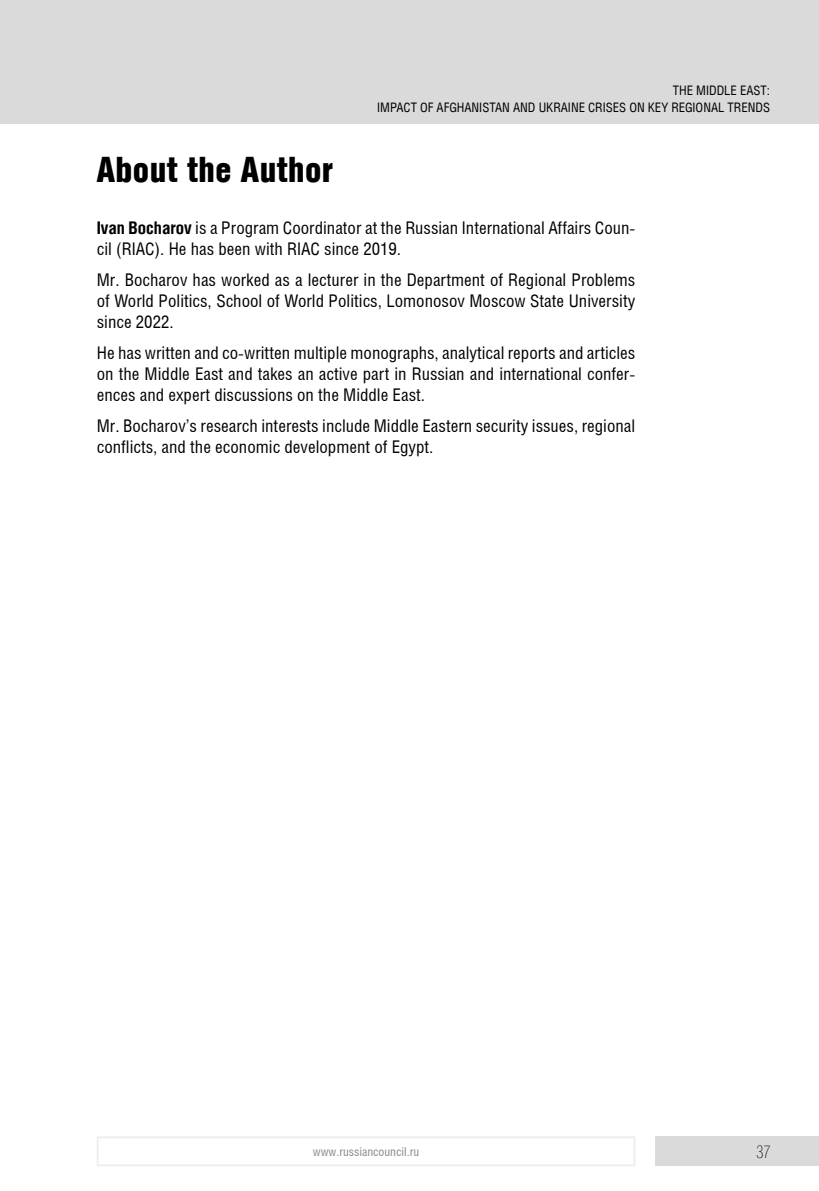
<style>
.page{position:relative;width:819px;height:1191px;background:#fff}
.page>*{position:absolute;margin:0;border:0;box-sizing:border-box;transform-origin:0 0}
.Название_материала{font:900 35px "Helios Cond";color:#000}
.Основной_текст{font:17.5px/21px "Helios Cond";color:#000}
.t1{font:17.5px "Helios Cond Thin C";color:#000}
.Kolontitul_X_X{font:13.12px/17.5px "Helios Cond";color:#000;text-align:right}
.t2{font:12.25px "Helios Cond";color:#878787}
.s1{font-weight:700}
</style>
<div class="page">
<div style="left:0;top:0;width:819px;height:124px;background:#dadada"></div>
<div style="left:655px;top:1136px;width:164px;height:30px;background:#dadada"></div>
<div style="left:97px;top:1136px;width:538px;height:30px;border:2px solid #ededed"></div>
<p class="Kolontitul_X_X" style="left:377px;top:81px;width:394px">THE MIDDLE EAST:<br>IMPACT OF AFGHANISTAN AND UKRAINE CRISES ON KEY REGIONAL TRENDS</p>
<p class="Название_материала" style="left:97px;top:151px;width:238px">About the Author</p>
<p class="Основной_текст" style="left:97px;top:217px;width:540px"><span class="s1">Ivan Bocharov</span> is a Program Coordinator at the Russian International Affairs Coun&shy;cil (RIAC). He has been with RIAC since 2019.</p>
<p class="Основной_текст" style="left:97px;top:269px;width:540px;text-align:justify">Mr. Bocharov has worked as a lecturer in the Department of Regional Problems of World Politics, School of World Politics, Lomonosov Moscow State University since 2022.</p>
<p class="Основной_текст" style="left:97px;top:342px;width:540px;text-align:justify">He has written and co-written multiple monographs, analytical reports and articles on the Middle East and takes an active part in Russian and international confer&shy;ences and expert discussions on the Middle East.</p>
<p class="Основной_текст" style="left:97px;top:415px;width:540px">Mr. Bocharov’s research interests include Middle Eastern security issues, regional conflicts, and the economic development of Egypt.</p>
<p class="t2" style="left:313px;top:1144px;width:108px">www.russiancouncil.ru</p>
<p class="t1" style="left:756px;top:1142px;width:16px">37</p>
</div>
